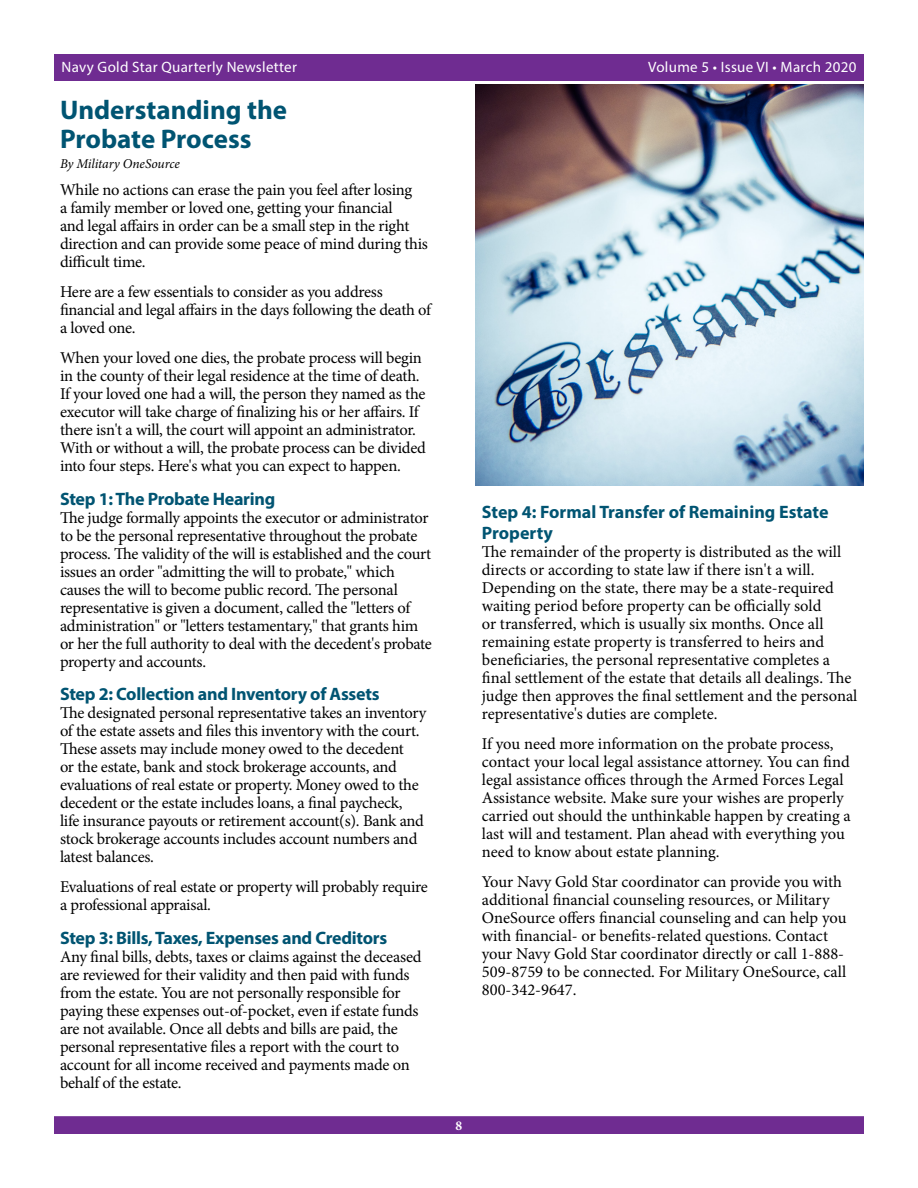
<style>
.page{position:relative;width:918px;height:1188px;background:#fff}
.page>*{position:absolute;margin:0;border:0;box-sizing:border-box;transform-origin:0 0}
.t1{font:700 27px/28.5px "Myriad Pro";color:#005472}
.t2{font:700 18px/21.6px "Myriad Pro";letter-spacing:-.015em;color:#005472}
.t3{font:16.5px/18px "Minion Pro";letter-spacing:-.015em;color:#000}
.t4{font:15px "Myriad Pro";letter-spacing:.02em;color:#fff}
.t5{font:italic 13.5px "Minion Pro";letter-spacing:-.01em;color:#000}
.t6{font:700 13.5px "Minion Pro";color:#fff}
</style>
<div class="page">
<img style="left:476px;top:86px;width:388px;height:400px">
<svg style="left:54px;top:54px;width:810px;height:32px;background:#80479c"></svg>
<div style="left:54px;top:1116px;width:810px;height:18px;background:#6f2c91"></div>
<p class="t4" style="left:62px;top:58px;width:237px">Navy Gold Star Quarterly Newsletter</p>
<p class="t4" style="left:648px;top:58px;width:210px">Volume 5 • Issue VI • March 2020</p>
<h1 class="t1" style="left:60px;top:95px;width:229px">Understanding the<br>Probate Process</h1>
<p class="t5" style="left:60px;top:154px;width:121px">By Military OneSource</p>
<p class="t3" style="left:60px;top:181px;width:369px">While no actions can erase the pain you feel after losing<br>a family member or loved one, getting your financial<br>and legal affairs in order can be a small step in the right direction and can provide some peace of mind during this difficult time.</p>
<p class="t3" style="left:60px;top:283px;width:373px">Here are a few essentials to consider as you address financial and legal affairs in the days following the death of a loved one.</p>
<p class="t3" style="left:60px;top:349px;width:367px">When your loved one dies, the probate process will begin in the county of their legal residence at the time of death.<br>If your loved one had a will, the person they named as the executor will take charge of finalizing his or her affairs. If there isn't a will, the court will appoint an administrator.<br>With or without a will, the probate process can be divided into four steps. Here's what you can expect to happen.</p>
<p class="t2" style="left:60px;top:487px;width:217px">Step 1: The Probate Hearing</p>
<p class="t3" style="left:60px;top:508px;width:373px">The judge formally appoints the executor or administrator to be the personal representative throughout the probate process. The validity of the will is established and the court issues an order "admitting the will to probate," which causes the will to become public record. The personal representative is given a document, called the "letters of administration" or "letters testamentary," that grants him or her the full authority to deal with the decedent's probate property and accounts.</p>
<p class="t2" style="left:60px;top:683px;width:321px">Step 2: Collection and Inventory of Assets</p>
<p class="t3" style="left:60px;top:704px;width:368px">The designated personal representative takes an inventory of the estate assets and files this inventory with the court.<br>These assets may include money owed to the decedent<br>or the estate, bank and stock brokerage accounts, and evaluations of real estate or property. Money owed to the decedent or the estate includes loans, a final paycheck, life insurance payouts or retirement account(s). Bank and stock brokerage accounts includes account numbers and latest balances.</p>
<p class="t3" style="left:60px;top:878px;width:369px">Evaluations of real estate or property will probably require a professional appraisal.</p>
<p class="t2" style="left:60px;top:926px;width:329px">Step 3: Bills, Taxes, Expenses and Creditors</p>
<p class="t3" style="left:60px;top:948px;width:363px">Any final bills, debts, taxes or claims against the deceased are reviewed for their validity and then paid with funds from the estate. You are not personally responsible for paying these expenses out-of-pocket, even if estate funds are not available. Once all debts and bills are paid, the personal representative files a report with the court to account for all income received and payments made on behalf of the estate.</p>
<p class="t2" style="left:482px;top:500px;width:348px">Step 4: Formal Transfer of Remaining Estate<br>Property</p>
<p class="t3" style="left:482px;top:543px;width:377px">The remainder of the property is distributed as the will directs or according to state law if there isn't a will.<br>Depending on the state, there may be a state-required waiting period before property can be officially sold<br>or transferred, which is usually six months. Once all remaining estate property is transferred to heirs and beneficiaries, the personal representative completes a final settlement of the estate that details all dealings. The judge then approves the final settlement and the personal representative's duties are complete.</p>
<p class="t3" style="left:482px;top:735px;width:370px">If you need more information on the probate process, contact your local legal assistance attorney. You can find legal assistance offices through the Armed Forces Legal Assistance website. Make sure your wishes are properly carried out should the unthinkable happen by creating a last will and testament. Plan ahead with everything you need to know about estate planning.</p>
<p class="t3" style="left:482px;top:873px;width:366px">Your Navy Gold Star coordinator can provide you with additional financial counseling resources, or Military OneSource offers financial counseling and can help you with financial- or benefits-related questions. Contact your Navy Gold Star coordinator directly or call 1-888- 509-8759 to be connected. For Military OneSource, call 800-342-9647.</p>
<p class="t6" style="left:456px;top:1116px;width:8px">8</p>
</div>
